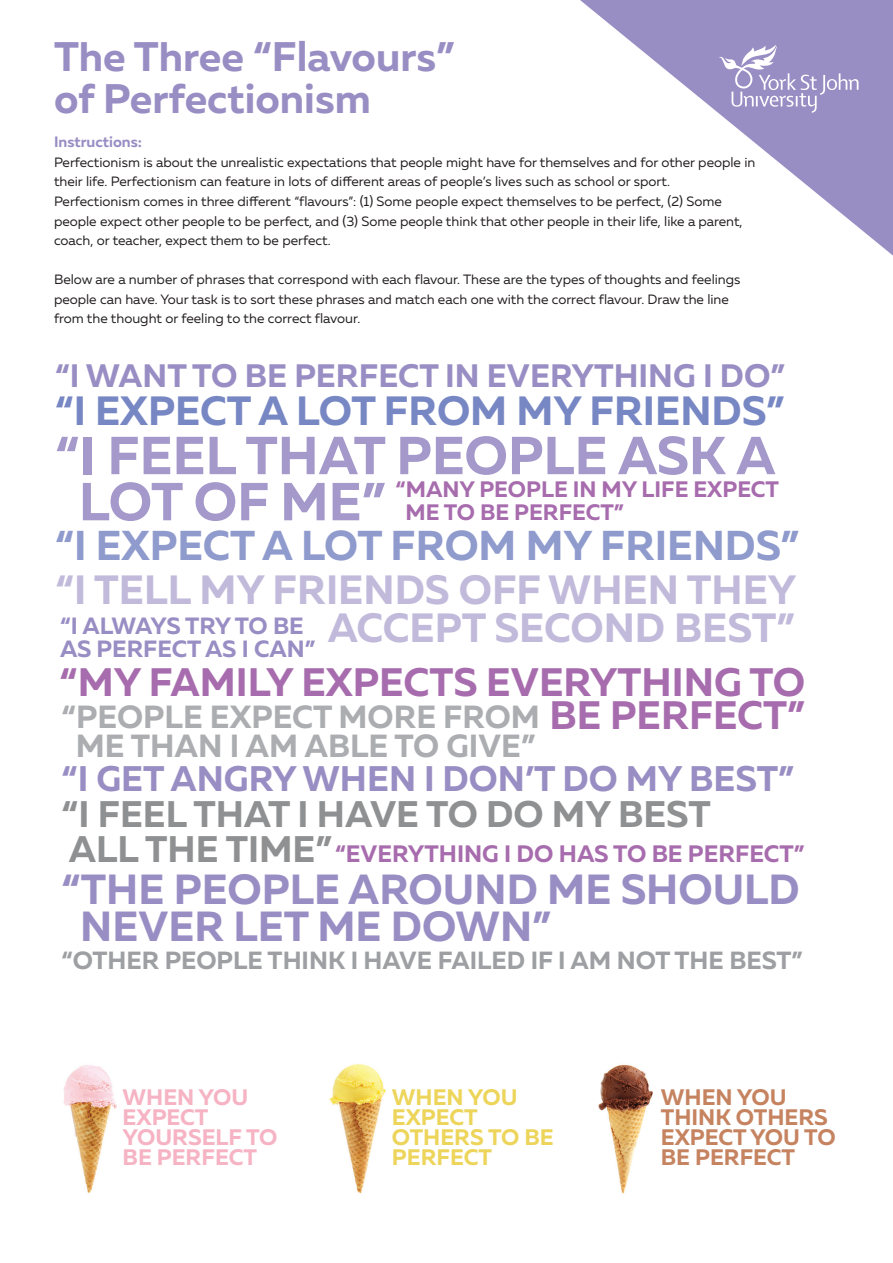
<style>
.page{position:relative;width:893px;height:1263px;background:#fff}
.page>*{position:absolute;margin:0;border:0;box-sizing:border-box;transform-origin:0 0}
.t1{font:700 53.4px/46px "Muller";color:#a499ca}
.t2{font:700 42px "Muller";color:#998ec4}
.t3{font:700 41.7px "Muller";color:#8f9acd}
.t4{font:700 41.25px "Muller";color:#998ec4}
.t5{font:700 40.8px "Muller";color:#c1badb}
.t6{font:700 40.8px "Muller";color:#7787c3}
.t7{font:700 39.75px "Muller";color:#a76cad}
.t8{font:700 36.9px "Muller";color:#8f9091}
.t9{font:700 35.55px "Muller";color:#998ec4}
.t10{font:700 32.4px "Muller";color:#998ec4}
.t11{font:700 31.95px "Muller";color:#acadb1}
.t12{font:700 24.75px "Muller";color:#9d9fa2}
.t13{font:700 23.7px "Muller";color:#a76cad}
.t14{font:700 23.55px "Muller";color:#998ec4}
.t15{font:700 23.55px "Muller";letter-spacing:-.03em;color:#998ec4}
.t16{font:700 22.5px/20.1px "Muller";color:#c68360}
.t17{font:700 22.5px/20.1px "Muller";color:#f6b3c3}
.t18{font:700 22.5px/20.1px "Muller";color:#edd55b}
.t19{font:700 22.35px/22.5px "Muller";color:#a76cad}
.t20{font:700 15px "Muller";color:#998ec4}
.t21{font:13.5px/19.5px "Muller";color:#231f20}
</style>
<div class="page">
<svg style="left:580px;top:0;width:313px;height:256px"></svg>
<svg style="left:719px;top:45px;width:139px;height:68px;background:#a79ecc"></svg>
<img style="left:63px;top:1065px;width:54px;height:128px">
<img style="left:329px;top:1064px;width:57px;height:130px">
<img style="left:598px;top:1064px;width:55px;height:130px">
<p class="t4" style="left:54px;top:31px;width:402px">The Three “Flavours”</p>
<p class="t4" style="left:54px;top:73px;width:318px">of Perfectionism</p>
<p class="t20" style="left:54px;top:133px;width:90px">Instructions:</p>
<p class="t21" style="left:54px;top:152px;width:703px">Perfectionism is about the unrealistic expectations that people might have for themselves and for other people in their life. Perfectionism can feature in lots of different areas of people’s lives such as school or sport.</p>
<p class="t21" style="left:54px;top:191px;width:690px">Perfectionism comes in three different “flavours”: (1) Some people expect themselves to be perfect, (2) Some people expect other people to be perfect, and (3) Some people think that other people in their life, like a parent, coach, or teacher, expect them to be perfect.</p>
<p class="t21" style="left:54px;top:269px;width:688px">Below are a number of phrases that correspond with each flavour. These are the types of thoughts and feelings people can have. Your task is to sort these phrases and match each one with the correct flavour. Draw the line from the thought or feeling to the correct flavour.</p>
<p class="t10" style="left:55px;top:356px;width:731px">“I WANT TO BE PERFECT IN EVERYTHING I DO”</p>
<p class="t6" style="left:55px;top:385px;width:731px">“I EXPECT A LOT FROM MY FRIENDS”</p>
<p class="t1" style="left:79px;top:432px;width:698px;text-indent:-24px">“I FEEL THAT PEOPLE ASK A<br>LOT OF ME”</p>
<p class="t19" style="left:405px;top:478px;width:375px;text-indent:-10px">“MANY PEOPLE IN MY LIFE EXPECT<br>ME TO BE PERFECT”</p>
<p class="t3" style="left:55px;top:519px;width:746px">“I EXPECT A LOT FROM MY FRIENDS”</p>
<p class="t5" style="left:56px;top:564px;width:742px">“I TELL MY FRIENDS OFF WHEN THEY</p>
<p class="t15" style="left:60px;top:611px;width:245px">“I ALWAYS TRY TO BE</p>
<p class="t5" style="left:328px;top:602px;width:469px">ACCEPT SECOND BEST”</p>
<p class="t14" style="left:60px;top:634px;width:257px">AS PERFECT AS I CAN”</p>
<p class="t7" style="left:60px;top:657px;width:747px">“MY FAMILY EXPECTS EVERYTHING TO</p>
<p class="t11" style="left:62px;top:696px;width:480px">“PEOPLE EXPECT MORE FROM</p>
<p class="t7" style="left:550px;top:690px;width:257px">BE PERFECT”</p>
<p class="t11" style="left:76px;top:725px;width:461px">ME THAN I AM ABLE TO GIVE”</p>
<p class="t9" style="left:62px;top:757px;width:734px">“I GET ANGRY WHEN I DON’T DO MY BEST”</p>
<p class="t8" style="left:62px;top:791px;width:651px">“I FEEL THAT I HAVE TO DO MY BEST</p>
<p class="t8" style="left:69px;top:826px;width:265px">ALL THE TIME”</p>
<p class="t13" style="left:335px;top:839px;width:471px">“EVERYTHING I DO HAS TO BE PERFECT”</p>
<p class="t2" style="left:62px;top:863px;width:740px">“THE PEOPLE AROUND ME SHOULD</p>
<p class="t2" style="left:80px;top:900px;width:472px">NEVER LET ME DOWN”</p>
<p class="t12" style="left:62px;top:945px;width:743px">“OTHER PEOPLE THINK I HAVE FAILED IF I AM NOT THE BEST”</p>
<p class="t17" style="left:123px;top:1087px;width:156px">WHEN YOU<br>EXPECT<br>YOURSELF TO<br>BE PERFECT</p>
<p class="t18" style="left:392px;top:1087px;width:163px">WHEN YOU<br>EXPECT<br>OTHERS TO BE<br>PERFECT</p>
<p class="t16" style="left:661px;top:1087px;width:176px">WHEN YOU<br>THINK OTHERS<br>EXPECT YOU TO<br>BE PERFECT</p>
</div>
